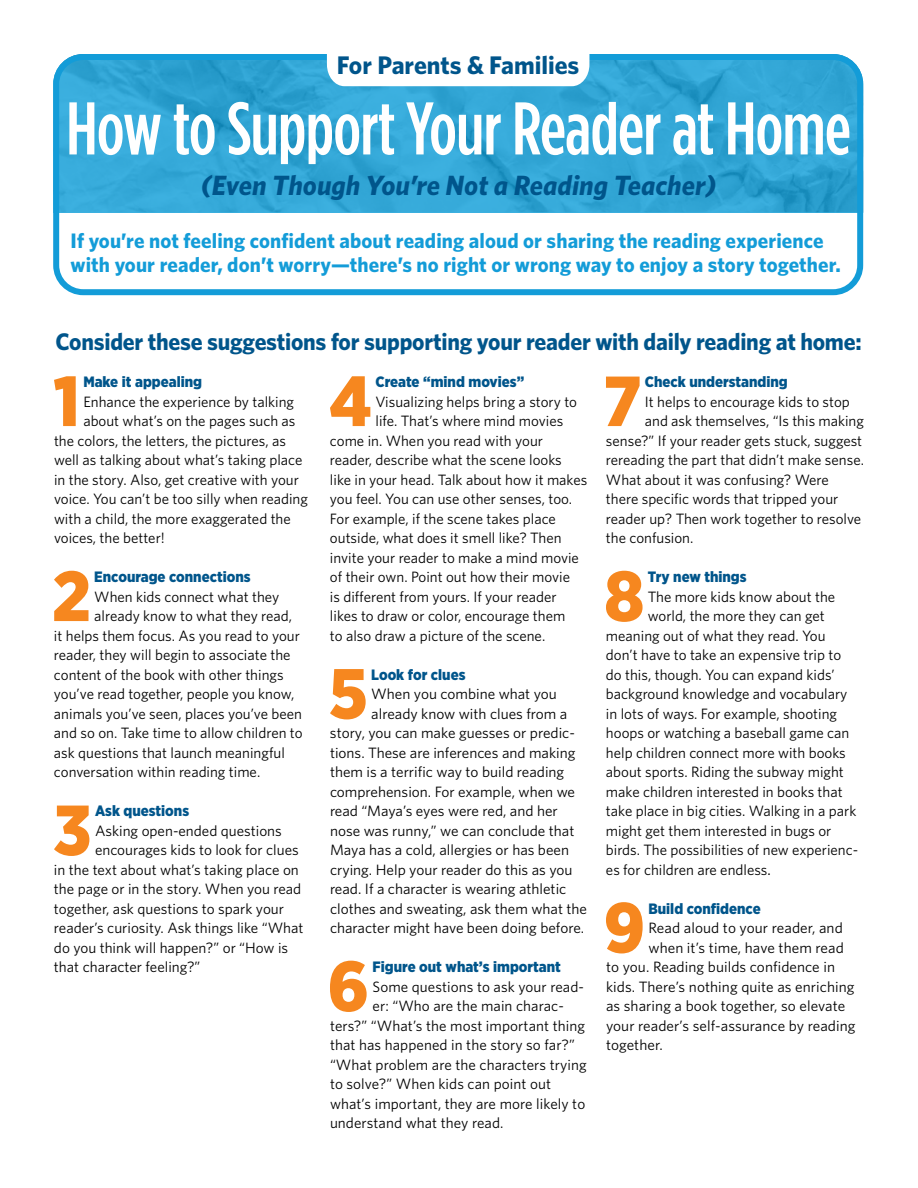
<style>
.page{position:relative;width:918px;height:1188px;background:#fff}
.page>*{position:absolute;margin:0;border:0;box-sizing:border-box;transform-origin:0 0}
.t1{font:500 74.4px "Gotham Condensed";letter-spacing:-.01em;color:#fff}
.t2{font:900 70.65px "Gotham Narrow";color:#f6871f}
.t3{font:italic 700 27.9px "Whitney";color:#00558b}
.t4{font:700 25.5px "Whitney";color:#00558b}
.t5{font:700 24px "Whitney";letter-spacing:-.01em;color:#00558b}
.t6{font:700 21px/24px "Whitney";letter-spacing:.005em;color:#139cd8}
.t7{font:15px "Whitney";color:#000}
.t8{font:900 15px "Gotham Narrow";color:#00558b}
.s1{font-family:"Gotham Narrow"}
</style>
<div class="page">
<svg style="left:60px;top:61px;width:796px;height:151px;background:#31a5d5"></svg>
<div style="left:53px;top:54px;width:810px;height:241px;border:6px solid #139cd8;border-radius:27px"></div>
<svg style="left:327px;top:54px;width:262px;height:32px"></svg>
<h3 class="t4" style="left:337px;top:48px;width:244px">For Parents &amp; Families</h3>
<h1 class="t1" style="left:66px;top:87px;width:786px">How to Support Your Reader at Home</h1>
<h3 class="t3" style="left:201px;top:166px;width:516px">(Even Though You’re Not a Reading Teacher)</h3>
<h3 class="t6" style="left:71px;top:228px;width:772px">If you’re not feeling confident about reading aloud or sharing the reading experience with your reader, don’t worry—there’s no right or wrong way to enjoy a story together.</h3>
<h3 class="t5" style="left:55px;top:326px;width:808px">Consider these suggestions for supporting your reader with daily reading at home:</h3>
<h2 class="t2" style="left:53px;top:355px;width:28px">1</h2>
<p class="t8" style="left:83px;top:372px;width:120px">Make it appealing</p>
<p class="t7" style="left:83px;top:391px;width:212px">Enhance the experience by talking</p>
<p class="t7" style="left:83px;top:411px;width:214px">about what’s on the pages such as</p>
<p class="t7" style="left:54px;top:430px;width:233px">the colors, the letters, the pictures, as</p>
<p class="t7" style="left:54px;top:450px;width:250px">well as talking about what’s taking place</p>
<p class="t7" style="left:54px;top:469px;width:246px">in the story. Also, get creative with your</p>
<p class="t7" style="left:54px;top:489px;width:255px">voice. You can’t be too silly when reading</p>
<p class="t7" style="left:54px;top:508px;width:238px">with a child, the more exaggerated the</p>
<p class="t7" style="left:54px;top:528px;width:112px">voices, the better!</p>
<h2 class="t2" style="left:52px;top:550px;width:40px">2</h2>
<p class="t8" style="left:94px;top:567px;width:158px">Encourage connections</p>
<p class="t7" style="left:94px;top:586px;width:186px">When kids connect what they</p>
<p class="t7" style="left:94px;top:606px;width:199px">already know to what they read,</p>
<p class="t7" style="left:54px;top:625px;width:247px">it helps them focus. As you read to your</p>
<p class="t7" style="left:54px;top:645px;width:238px">reader, they will begin to associate the</p>
<p class="t7" style="left:54px;top:664px;width:231px">content of the book with other things</p>
<p class="t7" style="left:54px;top:684px;width:242px">you’ve read together, people you know,</p>
<p class="t7" style="left:54px;top:703px;width:250px">animals you’ve seen, places you’ve been</p>
<p class="t7" style="left:54px;top:723px;width:250px">and so on. Take time to allow children to</p>
<p class="t7" style="left:54px;top:742px;width:232px">ask questions that launch meaningful</p>
<p class="t7" style="left:54px;top:762px;width:208px">conversation within reading time.</p>
<h2 class="t2" style="left:53px;top:784px;width:40px">3</h2>
<p class="t8" style="left:95px;top:801px;width:96px">Ask questions</p>
<p class="t7" style="left:95px;top:820px;width:188px">Asking open-ended questions</p>
<p class="t7" style="left:95px;top:840px;width:205px">encourages kids to look for clues</p>
<p class="t7" style="left:54px;top:859px;width:246px">in the text about what’s taking place on</p>
<p class="t7" style="left:54px;top:879px;width:249px">the page or in the story. When you read</p>
<p class="t7" style="left:54px;top:898px;width:232px">together, ask questions to spark your</p>
<p class="t7" style="left:54px;top:918px;width:251px">reader’s curiosity. Ask things like “What</p>
<p class="t7" style="left:54px;top:937px;width:236px">do you think will happen?” or “How is</p>
<p class="t7" style="left:54px;top:957px;width:148px">that character feeling?”</p>
<h2 class="t2" style="left:329px;top:355px;width:44px">4</h2>
<p class="t8" style="left:376px;top:372px;width:150px">Create “mind movies”</p>
<p class="t7" style="left:376px;top:391px;width:203px">Visualizing helps bring a story to</p>
<p class="t7" style="left:376px;top:411px;width:189px">life. That’s where mind movies</p>
<p class="t7" style="left:330px;top:430px;width:215px">come in. When you read with your</p>
<p class="t7" style="left:330px;top:450px;width:233px">reader, describe what the scene looks</p>
<p class="t7" style="left:330px;top:469px;width:259px">like in your head. Talk about how it makes</p>
<p class="t7" style="left:330px;top:489px;width:244px">you feel. You can use other senses, too.</p>
<p class="t7" style="left:330px;top:508px;width:227px">For example, if the scene takes place</p>
<p class="t7" style="left:330px;top:528px;width:233px">outside, what does it smell like? Then</p>
<p class="t7" style="left:330px;top:547px;width:250px">invite your reader to make a mind movie</p>
<p class="t7" style="left:330px;top:567px;width:242px">of their own. Point out how their movie</p>
<p class="t7" style="left:330px;top:586px;width:228px">is different from yours. If your reader</p>
<p class="t7" style="left:330px;top:606px;width:237px">likes to draw or color, encourage them</p>
<p class="t7" style="left:330px;top:625px;width:217px">to also draw a picture of the scene.</p>
<h2 class="t2" style="left:329px;top:647px;width:40px">5</h2>
<p class="t8" style="left:371px;top:664px;width:96px">Look for clues</p>
<p class="t7" style="left:371px;top:684px;width:187px">When you combine what you</p>
<p class="t7" style="left:371px;top:703px;width:198px">already know with clues from a</p>
<p class="t7" style="left:330px;top:723px;width:246px">story, you can make guesses or predic-</p>
<p class="t7" style="left:330px;top:742px;width:247px">tions. These are inferences and making</p>
<p class="t7" style="left:330px;top:762px;width:236px">them is a terrific way to build reading</p>
<p class="t7" style="left:330px;top:781px;width:247px">comprehension. For example, when we</p>
<p class="t7" style="left:330px;top:801px;width:229px">read “Maya’s eyes were red, and her</p>
<p class="t7" style="left:330px;top:820px;width:246px">nose was runny,” we can conclude that</p>
<p class="t7" style="left:330px;top:840px;width:241px">Maya has a cold, allergies or has been</p>
<p class="t7" style="left:330px;top:859px;width:244px">crying. Help your reader do this as you</p>
<p class="t7" style="left:330px;top:879px;width:238px">read. If a character is wearing athletic</p>
<p class="t7" style="left:330px;top:898px;width:259px">clothes and sweating, ask them what the</p>
<p class="t7" style="left:330px;top:918px;width:256px">character might have been doing before.</p>
<h2 class="t2" style="left:328px;top:940px;width:43px">6</h2>
<p class="t8" style="left:373px;top:957px;width:190px">Figure out what’s important</p>
<p class="t7" style="left:373px;top:976px;width:213px">Some questions to ask your read-</p>
<p class="t7" style="left:373px;top:996px;width:193px">er: “Who are the main charac-</p>
<p class="t7" style="left:330px;top:1015px;width:257px">ters?” “What’s the most important thing</p>
<p class="t7" style="left:330px;top:1035px;width:247px">that has happened in the story so far?”</p>
<p class="t7" style="left:330px;top:1054px;width:258px">“What problem are the characters trying</p>
<p class="t7" style="left:330px;top:1074px;width:223px">to solve?” When kids can point out</p>
<p class="t7" style="left:330px;top:1093px;width:257px">what’s important, they are more likely to</p>
<p class="t7" style="left:330px;top:1113px;width:175px">understand what they read.</p>
<h2 class="t2" style="left:603px;top:355px;width:39px">7</h2>
<p class="t8" style="left:645px;top:372px;width:144px">Check understanding</p>
<p class="t7" style="left:645px;top:391px;width:207px">It helps to encourage kids to stop</p>
<p class="t7" style="left:645px;top:411px;width:221px">and ask themselves, “Is this making</p>
<p class="t7" style="left:606px;top:430px;width:258px">sense?” If your reader gets stuck, suggest</p>
<p class="t7" style="left:606px;top:450px;width:259px">rereading the part that didn’t make sense.</p>
<p class="t7" style="left:606px;top:469px;width:224px">What about it was confusing? Were</p>
<p class="t7" style="left:606px;top:489px;width:234px">there specific words that tripped your</p>
<p class="t7" style="left:606px;top:508px;width:257px">reader up? Then work together to resolve</p>
<p class="t7" style="left:606px;top:528px;width:89px">the confusion.</p>
<h2 class="t2" style="left:604px;top:550px;width:41px">8</h2>
<p class="t8" style="left:648px;top:567px;width:100px">Try new things</p>
<p class="t7" style="left:648px;top:586px;width:189px">The more kids know about the</p>
<p class="t7" style="left:648px;top:606px;width:179px">world, the more they can get</p>
<p class="t7" style="left:606px;top:625px;width:221px">meaning out of what they read. You</p>
<p class="t7" style="left:606px;top:645px;width:237px">don’t have to take an expensive trip to</p>
<p class="t7" style="left:606px;top:664px;width:230px">do this, though. You can expand kids’</p>
<p class="t7" style="left:606px;top:684px;width:243px">background knowledge and vocabulary</p>
<p class="t7" style="left:606px;top:703px;width:233px">in lots of ways. For example, shooting</p>
<p class="t7" style="left:606px;top:723px;width:245px">hoops or watching a baseball game can</p>
<p class="t7" style="left:606px;top:742px;width:241px">help children connect more with books</p>
<p class="t7" style="left:606px;top:762px;width:239px">about sports. Riding the subway might</p>
<p class="t7" style="left:606px;top:781px;width:238px">make children interested in books that</p>
<p class="t7" style="left:606px;top:801px;width:252px">take place in big cities. Walking in a park</p>
<p class="t7" style="left:606px;top:820px;width:227px">might get them interested in bugs or</p>
<p class="t7" style="left:606px;top:840px;width:254px">birds. The possibilities of new experienc-</p>
<p class="t7" style="left:606px;top:859px;width:166px">es for children are endless<span class="s1">.</span></p>
<h2 class="t2" style="left:604px;top:881px;width:43px">9</h2>
<p class="t8" style="left:648px;top:898px;width:114px">Build confidence</p>
<p class="t7" style="left:648px;top:918px;width:196px">Read aloud to your reader, and</p>
<p class="t7" style="left:648px;top:937px;width:197px">when it’s time, have them read</p>
<p class="t7" style="left:606px;top:957px;width:231px">to you. Reading builds confidence in</p>
<p class="t7" style="left:606px;top:976px;width:250px">kids. There’s nothing quite as enriching</p>
<p class="t7" style="left:606px;top:996px;width:241px">as sharing a book together, so elevate</p>
<p class="t7" style="left:606px;top:1015px;width:251px">your reader’s self-assurance by reading</p>
<p class="t7" style="left:606px;top:1035px;width:58px">together.</p>
</div>
